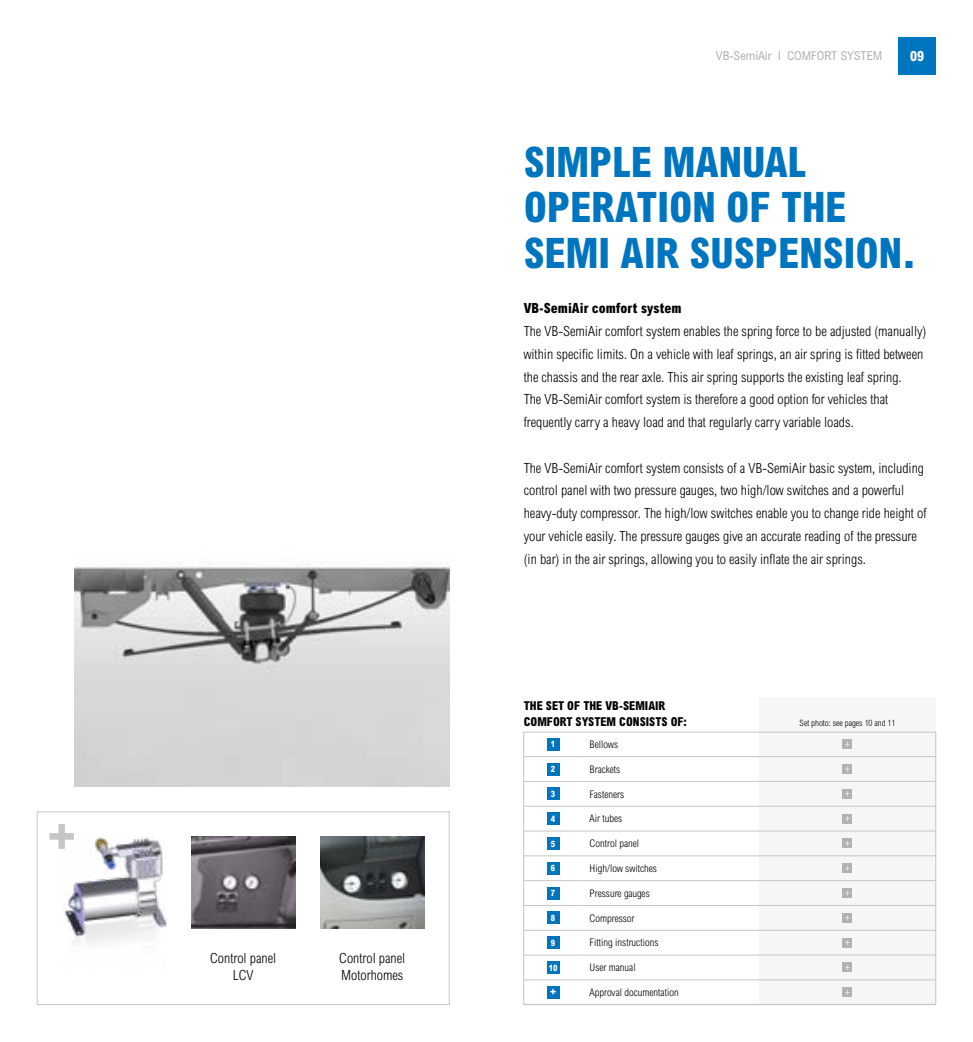
<style>
.page{position:relative;width:973px;height:1042px;background:#fff}
.page>*{position:absolute;margin:0;border:0;box-sizing:border-box;transform-origin:0 0}
.t1{font:800 condensed 42px/45.5px "Arial MT Std";color:#0075bf}
.t2{font:300 condensed 14px/22.8px "Arial MT Std";color:#000}
.t3{font:800 condensed 14px "Arial MT Std";color:#000}
.t4{font:800 condensed 14px "Arial MT Std";color:#fff}
.t5{font:800 condensed 12.25px/15.4px "Arial MT Std";color:#000}
.t6{font:condensed 12.25px "Arial MT Std";color:#b3b2b2}
.t7{font:800 condensed 12.25px "Arial MT Std";color:#fff}
.t8{font:300 condensed 10.5px "Arial MT Std";color:#000}
.t9{font:300 condensed 8.75px "Arial MT Std";color:#000}
.t10{font:800 condensed 8.75px "Arial MT Std";color:#fff}
</style>
<div class="page">
<img style="left:74px;top:562px;width:375px;height:225px">
<div style="left:898px;top:37px;width:37px;height:37px;background:#0075bf"></div>
<div style="left:759px;top:697px;width:176px;height:35px;background:#f6f6f6"></div>
<div style="left:759px;top:732px;width:176px;height:273px;background:#f6f6f6"></div>
<div style="left:523px;top:732px;width:413px;height:273px;border:1px solid #c6c6c6"></div>
<div style="left:547px;top:738px;width:12px;height:12px;background:#0075bf"></div>
<div style="left:547px;top:763px;width:12px;height:12px;background:#0075bf"></div>
<div style="left:547px;top:787px;width:12px;height:13px;background:#0075bf"></div>
<div style="left:547px;top:812px;width:12px;height:13px;background:#0075bf"></div>
<div style="left:547px;top:837px;width:12px;height:12px;background:#0075bf"></div>
<div style="left:547px;top:862px;width:12px;height:12px;background:#0075bf"></div>
<div style="left:547px;top:887px;width:12px;height:12px;background:#0075bf"></div>
<div style="left:547px;top:911px;width:12px;height:13px;background:#0075bf"></div>
<div style="left:547px;top:936px;width:12px;height:13px;background:#0075bf"></div>
<div style="left:547px;top:961px;width:12px;height:12px;background:#0075bf"></div>
<div style="left:547px;top:986px;width:12px;height:12px;background:#0075bf"></div>
<img style="left:320px;top:836px;width:104px;height:92px">
<img style="left:191px;top:836px;width:104px;height:92px">
<img style="left:64px;top:837px;width:102px;height:107px">
<div style="left:37px;top:811px;width:412px;height:194px;border:1px solid #c6c6c6"></div>
<svg style="left:49px;top:824px;width:25px;height:25px"></svg>
<hr style="left:523px;top:756px;width:59px;height:1px;background:#c6c6c6">
<hr style="left:582px;top:756px;width:177px;height:1px;background:#c6c6c6">
<hr style="left:759px;top:756px;width:176px;height:1px;background:#c6c6c6">
<hr style="left:523px;top:781px;width:59px;height:1px;background:#c6c6c6">
<hr style="left:582px;top:781px;width:177px;height:1px;background:#c6c6c6">
<hr style="left:759px;top:781px;width:176px;height:1px;background:#c6c6c6">
<hr style="left:523px;top:806px;width:59px;height:1px;background:#c6c6c6">
<hr style="left:582px;top:806px;width:177px;height:1px;background:#c6c6c6">
<hr style="left:759px;top:806px;width:176px;height:1px;background:#c6c6c6">
<hr style="left:523px;top:831px;width:59px;height:1px;background:#c6c6c6">
<hr style="left:582px;top:831px;width:177px;height:1px;background:#c6c6c6">
<hr style="left:759px;top:831px;width:176px;height:1px;background:#c6c6c6">
<hr style="left:523px;top:855px;width:59px;height:1px;background:#c6c6c6">
<hr style="left:582px;top:855px;width:177px;height:1px;background:#c6c6c6">
<hr style="left:759px;top:855px;width:176px;height:1px;background:#c6c6c6">
<hr style="left:523px;top:880px;width:59px;height:1px;background:#c6c6c6">
<hr style="left:582px;top:880px;width:177px;height:1px;background:#c6c6c6">
<hr style="left:759px;top:880px;width:176px;height:1px;background:#c6c6c6">
<hr style="left:523px;top:905px;width:59px;height:1px;background:#c6c6c6">
<hr style="left:582px;top:905px;width:177px;height:1px;background:#c6c6c6">
<hr style="left:759px;top:905px;width:176px;height:1px;background:#c6c6c6">
<hr style="left:523px;top:930px;width:59px;height:1px;background:#c6c6c6">
<hr style="left:582px;top:930px;width:177px;height:1px;background:#c6c6c6">
<hr style="left:759px;top:930px;width:176px;height:1px;background:#c6c6c6">
<hr style="left:523px;top:955px;width:59px;height:1px;background:#c6c6c6">
<hr style="left:582px;top:955px;width:177px;height:1px;background:#c6c6c6">
<hr style="left:759px;top:955px;width:176px;height:1px;background:#c6c6c6">
<hr style="left:523px;top:979px;width:59px;height:1px;background:#c6c6c6">
<hr style="left:582px;top:979px;width:177px;height:1px;background:#c6c6c6">
<hr style="left:759px;top:979px;width:176px;height:1px;background:#c6c6c6">
<hr style="left:523px;top:1004px;width:59px;height:1px;background:#c6c6c6">
<hr style="left:582px;top:1004px;width:177px;height:1px;background:#c6c6c6">
<hr style="left:759px;top:1004px;width:176px;height:1px;background:#c6c6c6">
<div style="left:842px;top:739px;width:10px;height:10px;background:#b3b2b2"></div>
<svg style="left:842px;top:764px;width:10px;height:10px"></svg>
<div style="left:842px;top:789px;width:10px;height:10px;background:#b3b2b2"></div>
<div style="left:842px;top:813px;width:10px;height:10px;background:#b3b2b2"></div>
<div style="left:842px;top:838px;width:10px;height:10px;background:#b3b2b2"></div>
<div style="left:842px;top:863px;width:10px;height:10px;background:#b3b2b2"></div>
<svg style="left:842px;top:888px;width:10px;height:10px"></svg>
<svg style="left:842px;top:913px;width:10px;height:10px"></svg>
<div style="left:842px;top:937px;width:10px;height:10px;background:#b3b2b2"></div>
<div style="left:842px;top:962px;width:10px;height:10px;background:#b3b2b2"></div>
<div style="left:842px;top:987px;width:10px;height:10px;background:#b3b2b2"></div>
<p class="t2" style="left:210px;top:950px;width:68px;line-height:16.8px;text-align:center">Control panel<br>LCV</p>
<p class="t2" style="left:339px;top:950px;width:68px;line-height:16.8px">Control panel<br>Motorhomes</p>
<p class="t6" style="left:715px;top:48px;width:168px">VB-SemiAir I COMFORT SYSTEM</p>
<p class="t4" style="left:909px;top:47px;width:15px">09</p>
<h1 class="t1" style="left:523px;top:139px;width:394px">SIMPLE MANUAL<br>OPERATION OF THE<br>SEMI AIR SUSPENSION.</h1>
<p class="t3" style="left:523px;top:300px;width:159px">VB-SemiAir comfort system</p>
<p class="t2" style="left:523px;top:320px;width:404px">The VB-SemiAir comfort system enables the spring force to be adjusted (manually) within specific limits. On a vehicle with leaf springs, an air spring is fitted between the chassis and the rear axle. This air spring supports the existing leaf spring.<br>The VB-SemiAir comfort system is therefore a good option for vehicles that frequently carry a heavy load and that regularly carry variable loads.</p>
<p class="t2" style="left:523px;top:456px;width:404px">The VB-SemiAir comfort system consists of a VB-SemiAir basic system, including control panel with two pressure gauges, two high/low switches and a powerful heavy-duty compressor. The high/low switches enable you to change ride height of your vehicle easily. The pressure gauges give an accurate reading of the pressure (in bar) in the air springs, allowing you to easily inflate the air springs.</p>
<p class="t5" style="left:523px;top:698px;width:165px">THE SET OF THE VB-SEMIAIR<br>COMFORT SYSTEM CONSISTS OF:</p>
<p class="t10" style="left:551px;top:739px;width:6px">1</p>
<p class="t10" style="left:551px;top:764px;width:6px">2</p>
<p class="t10" style="left:551px;top:788px;width:6px">3</p>
<p class="t10" style="left:551px;top:813px;width:6px">4</p>
<p class="t10" style="left:551px;top:838px;width:6px">5</p>
<p class="t10" style="left:551px;top:863px;width:6px">6</p>
<p class="t10" style="left:551px;top:888px;width:6px">7</p>
<p class="t10" style="left:551px;top:912px;width:6px">8</p>
<p class="t10" style="left:551px;top:937px;width:6px">9</p>
<p class="t10" style="left:548px;top:962px;width:10px">10</p>
<p class="t7" style="left:550px;top:984px;width:8px">+</p>
<p class="t8" style="left:589px;top:738px;width:30px">Bellows</p>
<p class="t8" style="left:589px;top:763px;width:32px">Brackets</p>
<p class="t8" style="left:589px;top:788px;width:36px">Fasteners</p>
<p class="t8" style="left:589px;top:813px;width:34px">Air tubes</p>
<p class="t8" style="left:589px;top:837px;width:51px">Control panel</p>
<p class="t8" style="left:589px;top:862px;width:69px">High/low switches</p>
<p class="t8" style="left:589px;top:887px;width:62px">Pressure gauges</p>
<p class="t8" style="left:589px;top:912px;width:46px">Compressor</p>
<p class="t8" style="left:589px;top:937px;width:70px">Fitting instructions</p>
<p class="t8" style="left:589px;top:961px;width:48px">User manual</p>
<p class="t8" style="left:589px;top:986px;width:91px">Approval documentation</p>
<p class="t9" style="left:799px;top:717px;width:97px">Set photo: see pages 10 and 11</p>
</div>
